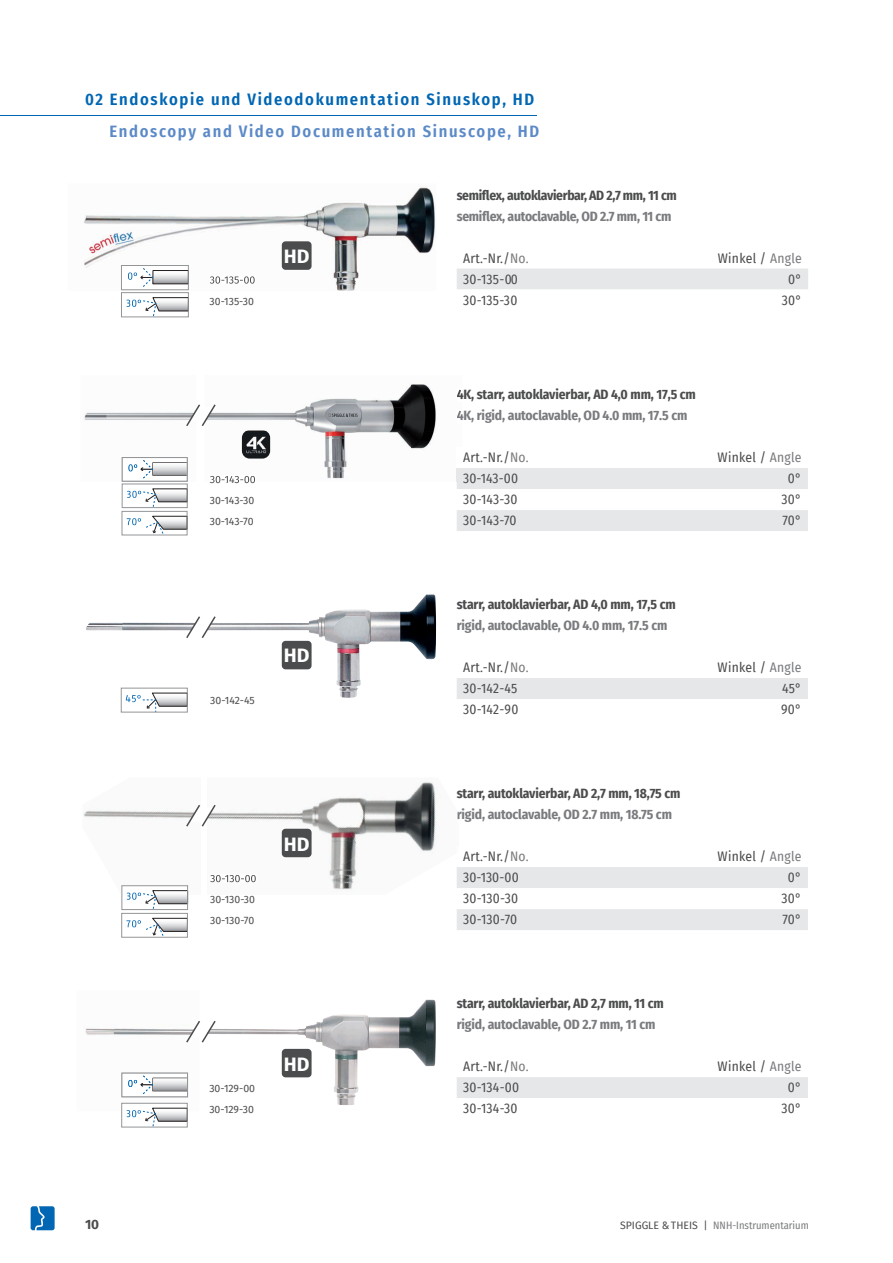
<style>
.page{position:relative;width:893px;height:1263px;background:#fff}
.page>*{position:absolute;margin:0;border:0;box-sizing:border-box;transform-origin:0 0}
.t1{font:700 19.5px "Fira Sans";letter-spacing:-.005em;color:#fff}
.t2{font:600 16.5px "Fira Sans Condensed";letter-spacing:.1em;color:#0166b3}
.t3{font:600 16.5px "Fira Sans Condensed";letter-spacing:.1em;color:#5c8ac7}
.t4{font:13.5px "Fira Sans Condensed";letter-spacing:.02em;color:#4b4c4d}
.t5{font:700 13.5px "Fira Sans Condensed";letter-spacing:-.01em;color:#4b4c4d}
.t6{font:700 13.5px "Fira Sans Condensed";letter-spacing:-.01em;color:#797b7e}
.t7{font:700 13.5px "Fira Sans";color:#4b4c4d}
.t8{font:10.5px/21px "Fira Sans";color:#4b4c4d}
.t9{font:10.5px "Fira Sans Condensed";color:#797b7e}
.s1{color:#797b7e}
.s2{font-family:"Fira Sans";color:#4b4c4d}
</style>
<div class="page">
<div style="left:457px;top:268px;width:351px;height:21px;background:#e6e7e9"></div>
<svg style="left:457px;top:468px;width:351px;height:63px"></svg>
<div style="left:457px;top:678px;width:351px;height:21px;background:#e6e7e9"></div>
<div style="left:457px;top:1077px;width:351px;height:21px;background:#e6e7e9"></div>
<hr style="left:0;top:116px;width:537px;height:1px;background:#0166b3">
<img style="left:84px;top:186px;width:352px;height:105px">
<img style="left:210px;top:276px;width:45px;height:8px">
<img style="left:87px;top:229px;width:48px;height:25px">
<div style="left:121px;top:265px;width:68px;height:25px;border:1px solid #939598"></div>
<svg style="left:121px;top:267px;width:68px;height:50px"></svg>
<svg style="left:127px;top:516px;width:59px;height:17px"></svg>
<div style="left:121px;top:511px;width:67px;height:24px;border:1px solid #939598"></div>
<img style="left:216px;top:384px;width:241px;height:98px">
<svg style="left:457px;top:389px;width:5px;height:10px"></svg>
<img style="left:457px;top:410px;width:5px;height:10px">
<img style="left:457px;top:468px;width:5px;height:14px">
<img style="left:210px;top:476px;width:46px;height:6px">
<img style="left:242px;top:430px;width:28px;height:29px">
<img style="left:84px;top:412px;width:102px;height:70px">
<svg style="left:122px;top:483px;width:66px;height:25px"></svg>
<img style="left:122px;top:457px;width:66px;height:25px">
<img style="left:143px;top:460px;width:10px;height:18px">
<img style="left:216px;top:594px;width:221px;height:104px">
<img style="left:86px;top:623px;width:100px;height:8px">
<svg style="left:126px;top:692px;width:60px;height:19px"></svg>
<div style="left:121px;top:688px;width:67px;height:25px;border:1px solid #939598"></div>
<img style="left:211px;top:804px;width:107px;height:79px">
<img style="left:318px;top:781px;width:120px;height:73px">
<img style="left:290px;top:853px;width:96px;height:37px">
<svg style="left:457px;top:812px;width:2px;height:8px"></svg>
<svg style="left:457px;top:867px;width:351px;height:63px"></svg>
<img style="left:210px;top:875px;width:46px;height:7px">
<img style="left:83px;top:804px;width:116px;height:91px">
<div style="left:121px;top:885px;width:67px;height:25px;border:1px solid #939598"></div>
<svg style="left:121px;top:887px;width:67px;height:23px"></svg>
<svg style="left:126px;top:918px;width:60px;height:18px"></svg>
<div style="left:121px;top:913px;width:67px;height:25px;border:1px solid #939598"></div>
<img style="left:214px;top:999px;width:222px;height:106px">
<img style="left:85px;top:1028px;width:104px;height:75px">
<img style="left:121px;top:1072px;width:67px;height:25px">
<img style="left:143px;top:1075px;width:10px;height:19px">
<div style="left:121px;top:1103px;width:67px;height:24px;border:1px solid #939598"></div>
<svg style="left:121px;top:1104px;width:67px;height:23px"></svg>
<div style="left:282px;top:241px;width:30px;height:29px;background:#4b4c4d;border-radius:4px"></div>
<div style="left:282px;top:641px;width:30px;height:28px;background:#4b4c4d;border-radius:4px"></div>
<div style="left:282px;top:829px;width:30px;height:28px;background:#4b4c4d;border-radius:4px"></div>
<div style="left:282px;top:1049px;width:30px;height:28px;background:#4b4c4d;border-radius:4px"></div>
<svg style="left:186px;top:404px;width:30px;height:22px"></svg>
<svg style="left:186px;top:1021px;width:30px;height:21px"></svg>
<svg style="left:186px;top:805px;width:30px;height:21px"></svg>
<svg style="left:186px;top:616px;width:30px;height:22px"></svg>
<svg style="left:31px;top:1206px;width:24px;height:24px"></svg>
<p class="t2" style="left:85px;top:86px;width:451px">02 Endoskopie und Videodokumentation Sinuskop, HD</p>
<p class="t3" style="left:109px;top:117px;width:431px">Endoscopy and Video Documentation Sinuscope, HD</p>
<p class="t8" style="left:210px;top:290px;width:46px">30-135-30</p>
<h1 class="t1" style="left:284px;top:239px;width:27px">HD</h1>
<p class="t8" style="left:210px;top:469px;width:47px;text-align:justify">30-143-00<br>30-143-30<br>30-143-70</p>
<p class="t8" style="left:210px;top:689px;width:46px">30-142-45</p>
<h1 class="t1" style="left:284px;top:638px;width:27px">HD</h1>
<p class="t8" style="left:210px;top:889px;width:46px">30-130-30<br>30-130-70</p>
<h1 class="t1" style="left:284px;top:827px;width:27px">HD</h1>
<p class="t8" style="left:209px;top:1078px;width:47px">30-129-00<br>30-129-30</p>
<h1 class="t1" style="left:284px;top:1048px;width:27px">HD</h1>
<p class="t5" style="left:457px;top:184px;width:222px">semiflex, autoklavierbar, AD 2,7 mm, 11 cm</p>
<p class="t6" style="left:457px;top:205px;width:216px">semiflex, autoclavable, OD 2.7 mm, 11 cm</p>
<p class="t4" style="left:463px;top:248px;width:67px">Art.-Nr./<span class="s1">No.</span></p>
<p class="t4" style="left:718px;top:248px;width:85px">Winkel / <span class="s1">Angle</span></p>
<p class="t4" style="left:463px;top:269px;width:56px">30-135-00</p>
<p class="t4" style="left:788px;top:269px;width:15px">0°</p>
<p class="t4" style="left:463px;top:290px;width:56px">30-135-30</p>
<p class="t4" style="left:782px;top:290px;width:21px">30°</p>
<p class="t5" style="left:457px;top:383px;width:241px">4K, starr, autoklavierbar, AD 4,0 mm, 17,5 cm</p>
<p class="t6" style="left:457px;top:404px;width:232px">4K, rigid, autoclavable, OD 4.0 mm, 17.5 cm</p>
<p class="t4" style="left:463px;top:447px;width:67px">Art.-Nr./<span class="s1">No.</span></p>
<p class="t4" style="left:718px;top:447px;width:85px">Winkel / <span class="s1">Angle</span></p>
<p class="t4" style="left:463px;top:468px;width:56px">30-143-00</p>
<p class="t4" style="left:788px;top:468px;width:15px">0°</p>
<p class="t4" style="left:463px;top:489px;width:56px">30-143-30</p>
<p class="t4" style="left:782px;top:489px;width:21px">30°</p>
<p class="t4" style="left:463px;top:510px;width:55px">30-143-70</p>
<p class="t4" style="left:782px;top:510px;width:21px">70°</p>
<p class="t5" style="left:457px;top:593px;width:221px">starr, autoklavierbar, AD 4,0 mm, 17,5 cm</p>
<p class="t6" style="left:457px;top:614px;width:212px">rigid, autoclavable, OD 4.0 mm, 17.5 cm</p>
<p class="t4" style="left:463px;top:657px;width:67px">Art.-Nr./<span class="s1">No.</span></p>
<p class="t4" style="left:718px;top:657px;width:85px">Winkel / <span class="s1">Angle</span></p>
<p class="t4" style="left:463px;top:678px;width:56px">30-142-45</p>
<p class="t4" style="left:782px;top:678px;width:21px">45°</p>
<p class="t4" style="left:463px;top:699px;width:57px">30-142-90</p>
<p class="t4" style="left:781px;top:699px;width:22px">90°</p>
<p class="t5" style="left:457px;top:782px;width:225px">starr, autoklavierbar, AD 2,7 mm, 18,75 cm</p>
<p class="t6" style="left:457px;top:803px;width:217px">rigid, autoclavable, OD 2.7 mm, 18.75 cm</p>
<p class="t4" style="left:463px;top:846px;width:67px">Art.-Nr./<span class="s1">No.</span></p>
<p class="t4" style="left:718px;top:846px;width:85px">Winkel / <span class="s1">Angle</span></p>
<p class="t4" style="left:463px;top:867px;width:57px">30-130-00</p>
<p class="t4" style="left:788px;top:867px;width:15px">0°</p>
<p class="t4" style="left:463px;top:888px;width:56px">30-130-30</p>
<p class="t4" style="left:782px;top:888px;width:21px">30°</p>
<p class="t4" style="left:463px;top:909px;width:56px">30-130-70</p>
<p class="t4" style="left:782px;top:909px;width:21px">70°</p>
<p class="t5" style="left:457px;top:992px;width:209px">starr, autoklavierbar, AD 2,7 mm, 11 cm</p>
<p class="t6" style="left:457px;top:1013px;width:200px">rigid, autoclavable, OD 2.7 mm, 11 cm</p>
<p class="t4" style="left:463px;top:1056px;width:67px">Art.-Nr./<span class="s1">No.</span></p>
<p class="t4" style="left:718px;top:1056px;width:85px">Winkel / <span class="s1">Angle</span></p>
<p class="t4" style="left:463px;top:1077px;width:58px">30-134-00</p>
<p class="t4" style="left:788px;top:1077px;width:15px">0°</p>
<p class="t4" style="left:463px;top:1098px;width:56px">30-134-30</p>
<p class="t4" style="left:782px;top:1098px;width:21px">30°</p>
<p class="t7" style="left:85px;top:1212px;width:16px">10</p>
<p class="t9" style="left:620px;top:1217px;width:190px"><span class="s2">SPIGGLE &amp; THEIS |</span> NNH-Instrumentarium</p>
</div>
